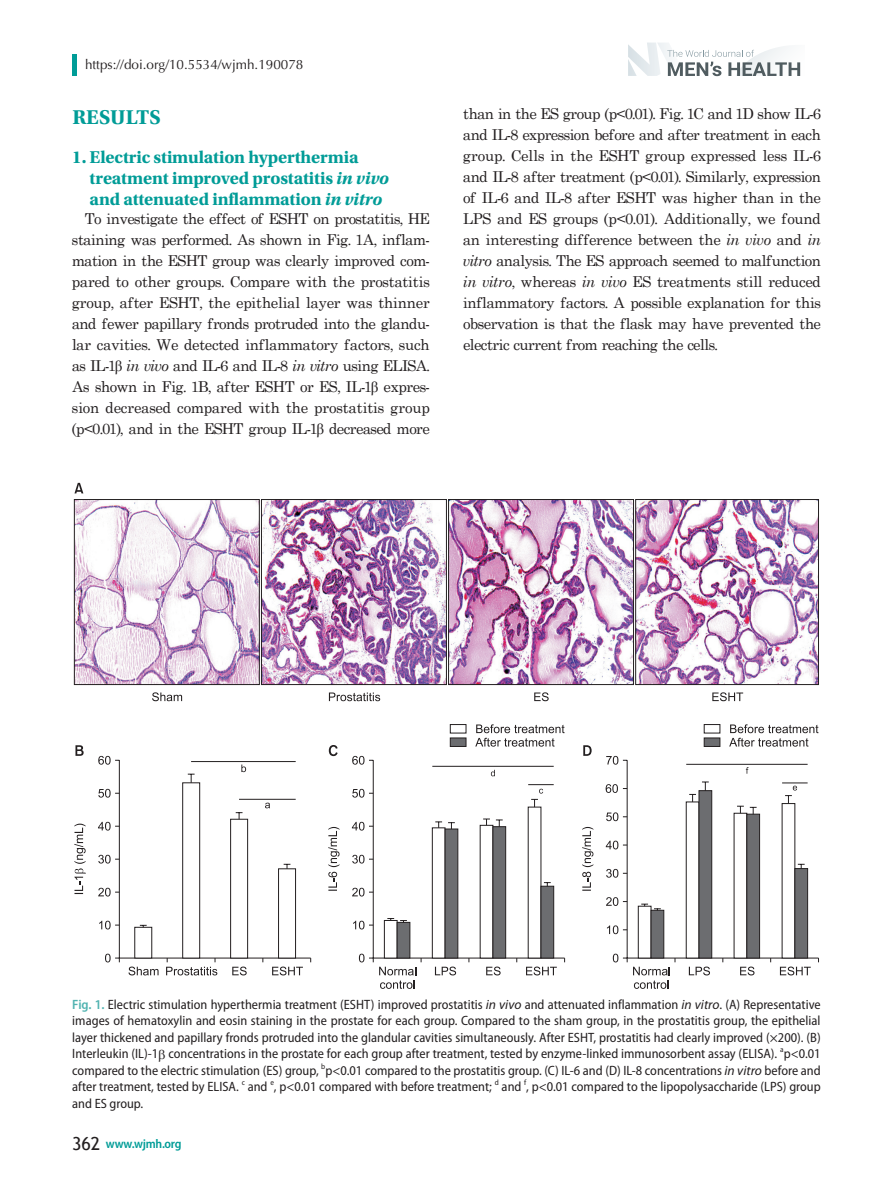
<style>
.page{position:relative;width:893px;height:1191px;background:#fff}
.page>*{position:absolute;margin:0;border:0;box-sizing:border-box;transform-origin:0 0}
.서론{font:700 21px "Utopia Std";color:#009c97}
._1__제목{font:700 18px/21px "Utopia Std";letter-spacing:-.01em;color:#009c97}
.본문{font:15px/21px "Century Schoolbook";letter-spacing:-.035em;color:#231f20;text-align:justify}
.표본문__Fig{font:semi-condensed 13.5px/16.5px "Myriad Pro";color:#231f20;text-align:justify}
.t1{font:13.5px "Optima LT Std";color:#231f20}
.t2{font:600 semi-condensed 12.75px "Myriad Pro";letter-spacing:-.025em;color:#009c97}
.표본문__Fig-2{font:semi-condensed 7.8px "Myriad Pro";color:#231f20}
.s1{font-style:italic}
.s2{font-family:"Times New Roman"}
.s3{font-weight:600;color:#51b3b1}
.s4{font-style:italic;font-stretch:normal}
.s5{font-family:"Trebuchet MS";font-weight:400;font-stretch:normal;font-size:18px;color:#231f20}
</style>
<div class="page">
<div style="left:72px;top:54px;width:5px;height:21px;background:#009c97"></div>
<svg style="left:628px;top:43px;width:173px;height:33px"></svg>
<svg style="left:152px;top:692px;width:30px;height:9px"></svg>
<img style="left:74px;top:499px;width:745px;height:186px">
<svg style="left:329px;top:692px;width:51px;height:9px"></svg>
<svg style="left:534px;top:692px;width:15px;height:9px"></svg>
<svg style="left:712px;top:692px;width:31px;height:9px"></svg>
<svg style="left:74px;top:823px;width:12px;height:71px"></svg>
<svg style="left:328px;top:827px;width:11px;height:63px"></svg>
<svg style="left:582px;top:827px;width:11px;height:63px"></svg>
<svg style="left:98px;top:756px;width:214px;height:219px"></svg>
<svg style="left:352px;top:756px;width:213px;height:232px"></svg>
<svg style="left:606px;top:756px;width:213px;height:232px"></svg>
<svg style="left:475px;top:724px;width:90px;height:22px"></svg>
<div style="left:450px;top:737px;width:16px;height:10px;background:#6c6d70;border:1px solid #231f20"></div>
<div style="left:450px;top:724px;width:16px;height:9px;background:#fff;border:1px solid #231f20"></div>
<svg style="left:729px;top:724px;width:89px;height:22px"></svg>
<div style="left:704px;top:737px;width:16px;height:10px;background:#6c6d70;border:1px solid #231f20"></div>
<div style="left:704px;top:724px;width:16px;height:9px;background:#fff;border:1px solid #231f20"></div>
<svg style="left:74px;top:483px;width:9px;height:10px"></svg>
<svg style="left:75px;top:745px;width:9px;height:11px"></svg>
<svg style="left:329px;top:745px;width:9px;height:11px"></svg>
<svg style="left:583px;top:745px;width:9px;height:11px"></svg>
<p class="t1" style="left:85px;top:57px;width:220px">https://doi.org/10.5534/wjmh.190078</p>
<p class="서론" style="left:72px;top:105px;width:90px">RESULTS</p>
<p class="_1__제목" style="left:90px;top:147px;width:301px;text-indent:-17px">1. Electric stimulation hyperthermia treatment improved prostatitis <span class="s1">in vivo </span>and attenuated inflammation <span class="s1">in vitro</span></p>
<p class="본문" style="left:72px;top:207px;width:360px;text-indent:13px">To investigate the effect of ESHT on prostatitis, HE staining was performed. As shown in Fig. 1A, inflam&shy;mation in the ESHT group was clearly improved com&shy;pared to other groups. Compare with the prostatitis group, after ESHT, the epithelial layer was thinner and fewer papillary fronds protruded into the glandu&shy;lar cavities. We detected inflammatory factors, such as IL-1<span class="s2">β</span> <span class="s1">in vivo</span> and IL-6 and IL-8 <span class="s1">in vitro</span> using ELISA.<br>As shown in Fig. 1B, after ESHT or ES, IL-1<span class="s2">β</span> expres&shy;sion decreased compared with the prostatitis group (p&lt;0.01), and in the ESHT group IL-1<span class="s2">β</span> decreased more</p>
<p class="본문" style="left:463px;top:102px;width:360px">than in the ES group (p&lt;0.01). Fig. 1C and 1D show IL-6 and IL-8 expression before and after treatment in each group. Cells in the ESHT group expressed less IL-6 and IL-8 after treatment (p&lt;0.01). Similarly, expression of IL-6 and IL-8 after ESHT was higher than in the LPS and ES groups (p&lt;0.01). Additionally, we found an interesting difference between the <span class="s1">in vivo</span> and <span class="s1">in vitro</span> analysis. The ES approach seemed to malfunction <span class="s1">in vitro</span>, whereas <span class="s1">in vivo</span> ES treatments still reduced inflammatory factors. A possible explanation for this observation is that the flask may have prevented the electric current from reaching the cells.</p>
<p class="표본문__Fig" style="left:72px;top:996px;width:750px"><span class="s3">Fig. 1.</span> Electric stimulation hyperthermia treatment (ESHT) improved prostatitis <span class="s4">in vivo</span> and attenuated inflammation <span class="s4">in vitro</span>. (A) Representative images of hematoxylin and eosin staining in the prostate for each group. Compared to the sham group, in the prostatitis group, the epithelial layer thickened and papillary fronds protruded into the glandular cavities simultaneously. After ESHT, prostatitis had clearly improved (×200). (B)<br>Interleukin (IL)-1 concentrations in the prostate for each group after treatment, tested by enzyme-linked immunosorbent assay (ELISA).</p>
<p class="표본문__Fig-2" style="left:780px;top:1044px;width:5px">a</p>
<p class="표본문__Fig" style="left:784px;top:1045px;width:39px">p&lt;0.01</p>
<p class="표본문__Fig" style="left:72px;top:1062px;width:248px">compared to the electric stimulation (ES) group,</p>
<p class="표본문__Fig-2" style="left:321px;top:1061px;width:6px">b</p>
<p class="표본문__Fig" style="left:325px;top:1062px;width:497px">p&lt;0.01 compared to the prostatitis group. (C) IL-6 and (D) IL-8 concentrations <span class="s4">in vitro</span> before and</p>
<p class="표본문__Fig" style="left:72px;top:1078px;width:168px">after treatment, tested by ELISA.</p>
<p class="표본문__Fig-2" style="left:242px;top:1077px;width:5px">c</p>
<p class="표본문__Fig" style="left:248px;top:1078px;width:21px">and</p>
<p class="표본문__Fig-2" style="left:270px;top:1077px;width:5px">e</p>
<p class="표본문__Fig" style="left:274px;top:1078px;width:220px">, p&lt;0.01 compared with before treatment;</p>
<p class="표본문__Fig-2" style="left:495px;top:1077px;width:6px">d</p>
<p class="표본문__Fig" style="left:502px;top:1078px;width:321px">and , p&lt;0.01 compared to the lipopolysaccharide (LPS) group</p>
<p class="표본문__Fig-2" style="left:524px;top:1077px;width:4px">f</p>
<p class="표본문__Fig" style="left:72px;top:1095px;width:73px">and ES group.</p>
<p class="t2" style="left:72px;top:1135px;width:111px"><span class="s5">362</span> www.wjmh.org</p>
</div>
